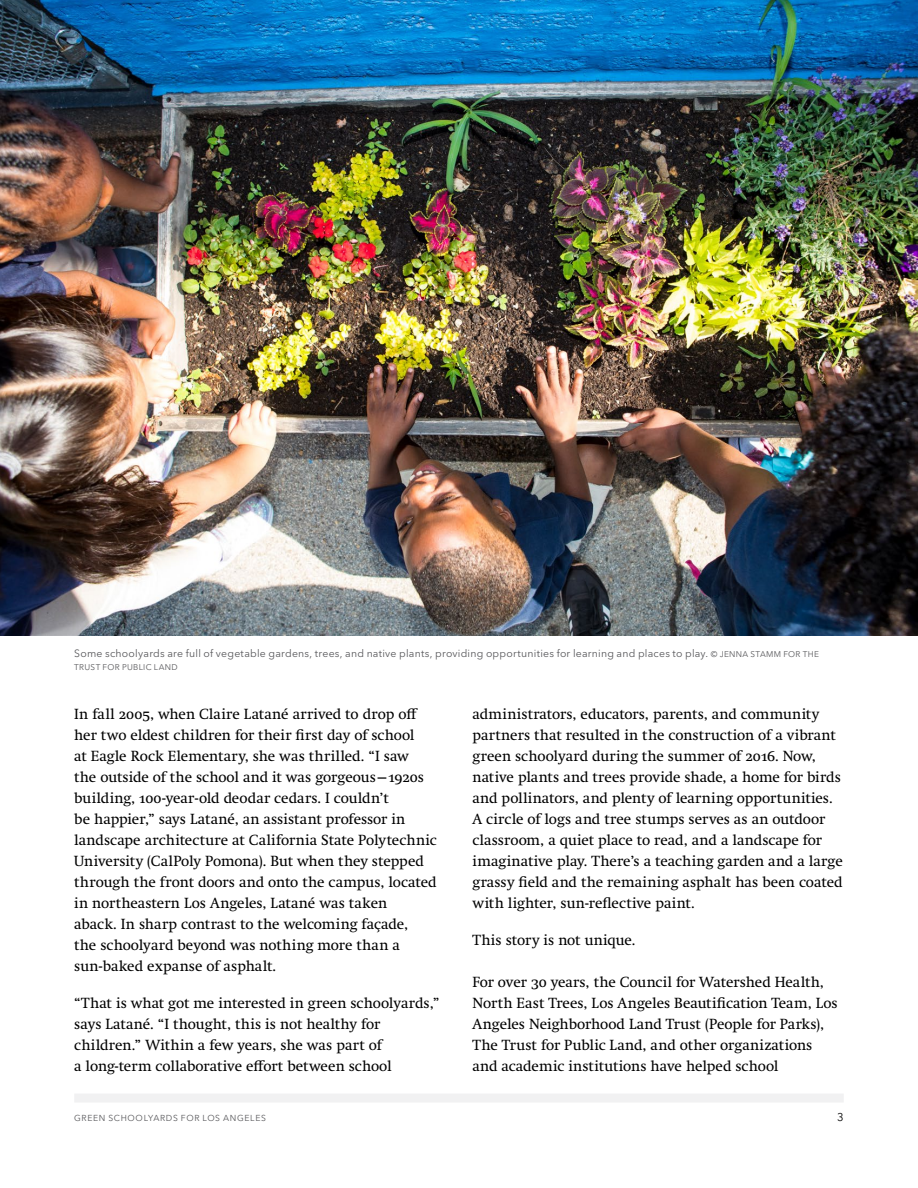
<style>
.page{position:relative;width:918px;height:1188px;background:#fff}
.page>*{position:absolute;margin:0;border:0;box-sizing:border-box;transform-origin:0 0}
.t1{font:15px/21px "Swift Neue LT Pro";letter-spacing:.005em;color:#000}
.t2{font:11.25px "Avenir Next LT Pro";color:#000}
.t3{font:10.5px "Avenir Next LT Pro";letter-spacing:.02em;color:#58585b}
.t4{font:8.7px "Avenir Next LT Pro";letter-spacing:.075em;color:#58585b}
.t5{font:8.25px "Avenir Next LT Pro";letter-spacing:.04em;color:#58585b}
.s1{font-size:8.25px}
</style>
<div class="page">
<div style="left:74px;top:1094px;width:770px;height:9px;background:#f1f1f2"></div>
<img style="left:0;top:0;width:918px;height:635px">
<p class="t3" style="left:74px;top:647px;width:746px">Some schoolyards are full of vegetable gardens, trees, and native plants, providing opportunities for learning and places to play. <span class="s1">© JENNA STAMM FOR THE</span></p>
<p class="t5" style="left:74px;top:662px;width:105px">TRUST FOR PUBLIC LAND</p>
<p class="t1" style="left:74px;top:704px;width:364px">In fall 2005, when Claire Latané arrived to drop off her two eldest children for their first day of school<br>at Eagle Rock Elementary, she was thrilled. “I saw<br>the outside of the school and it was gorgeous—1920s building, 100-year-old deodar cedars. I couldn’t<br>be happier,” says Latané, an assistant professor in landscape architecture at California State Polytechnic University (CalPoly Pomona). But when they stepped through the front doors and onto the campus, located in northeastern Los Angeles, Latané was taken<br>aback. In sharp contrast to the welcoming façade,<br>the schoolyard beyond was nothing more than a sun-baked expanse of asphalt.</p>
<p class="t1" style="left:74px;top:992px;width:367px">“That is what got me interested in green schoolyards,” says Latané. “I thought, this is not healthy for children.” Within a few years, she was part of<br>a long-term collaborative effort between school</p>
<p class="t1" style="left:472px;top:704px;width:372px">administrators, educators, parents, and community partners that resulted in the construction of a vibrant green schoolyard during the summer of 2016. Now, native plants and trees provide shade, a home for birds and pollinators, and plenty of learning opportunities.<br>A circle of logs and tree stumps serves as an outdoor classroom, a quiet place to read, and a landscape for imaginative play. There’s a teaching garden and a large grassy field and the remaining asphalt has been coated with lighter, sun-reflective paint.</p>
<p class="t1" style="left:472px;top:929px;width:165px">This story is not unique.</p>
<p class="t1" style="left:472px;top:971px;width:367px">For over 30 years, the Council for Watershed Health, North East Trees, Los Angeles Beautification Team, Los Angeles Neighborhood Land Trust (People for Parks), The Trust for Public Land, and other organizations and academic institutions have helped school</p>
<p class="t4" style="left:74px;top:1112px;width:193px">GREEN SCHOOLYARDS FOR LOS ANGELES</p>
<p class="t2" style="left:837px;top:1110px;width:8px">3</p>
</div>
